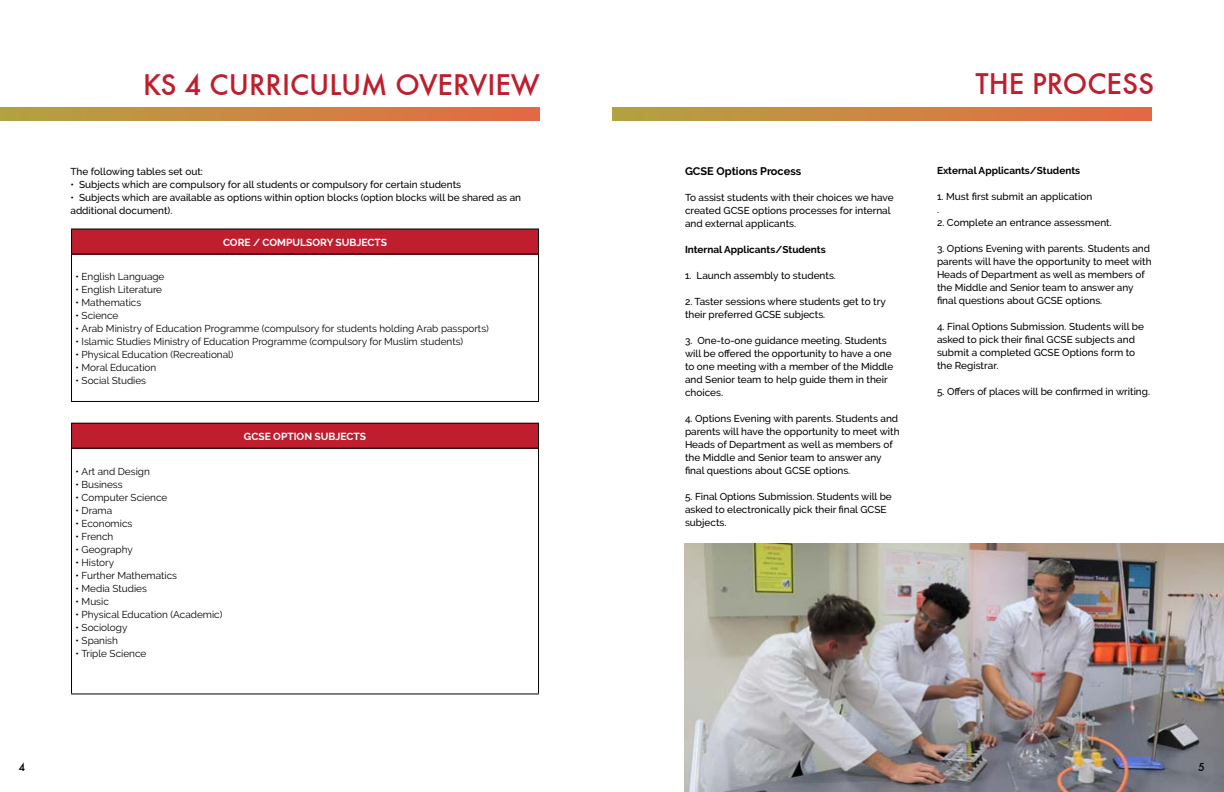
<style>
.page{position:relative;width:1224px;height:792px;background:#fff}
.page>*{position:absolute;margin:0;border:0;box-sizing:border-box;transform-origin:0 0}
.t1{font:31px "Futura T Medium";color:#be1e2d}
.t2{font:12px "Futura T Medium";color:#000}
.t3{font:700 11px "Raleway";color:#000}
.t4{font:700 10.2px "Raleway";color:#fff}
.t5{font:500 10px/13px "Raleway";color:#000}
.t6{font:10px "Raleway";color:#000}
.t7{font:700 10px "Raleway";color:#000}
.s1{font-weight:500}
</style>
<div class="page">
<img style="left:684px;top:543px;width:540px;height:249px">
<svg style="left:612px;top:108px;width:540px;height:12px;background:#cc8542"></svg>
<svg style="left:0;top:108px;width:540px;height:12px;background:#cc8542"></svg>
<div style="left:72px;top:229px;width:467px;height:25px;background:#be1e2d"></div>
<hr style="left:71px;top:229px;width:468px;height:1px;background:#000">
<svg style="left:71px;top:230px;width:1px;height:24px"></svg>
<svg style="left:538px;top:230px;width:1px;height:24px"></svg>
<hr style="left:71px;top:254px;width:468px;height:1px;background:#000">
<hr style="left:71px;top:255px;width:1px;height:146px;background:#000">
<hr style="left:538px;top:255px;width:1px;height:146px;background:#000">
<hr style="left:71px;top:401px;width:468px;height:1px;background:#000">
<div style="left:72px;top:423px;width:467px;height:25px;background:#be1e2d"></div>
<hr style="left:71px;top:423px;width:468px;height:1px;background:#000">
<svg style="left:71px;top:424px;width:1px;height:24px"></svg>
<svg style="left:538px;top:424px;width:1px;height:24px"></svg>
<hr style="left:71px;top:448px;width:468px;height:1px;background:#000">
<hr style="left:71px;top:449px;width:1px;height:244px;background:#000">
<hr style="left:538px;top:449px;width:1px;height:244px;background:#000">
<hr style="left:71px;top:693px;width:468px;height:1px;background:#000">
<p class="t2" style="left:18px;top:760px;width:8px">4</p>
<h1 class="t1" style="left:143px;top:66px;width:398px">KS 4 CURRICULUM OVERVIEW</h1>
<p class="t5" style="left:70px;top:165px;width:134px">The following tables set out:</p>
<p class="t5" style="left:70px;top:178px;width:392px">• Subjects which are compulsory for all students or compulsory for certain students</p>
<p class="t5" style="left:70px;top:191px;width:452px">• Subjects which are available as options within option blocks (option blocks will be shared as an additional document).</p>
<p class="t4" style="left:223px;top:237px;width:166px">CORE / COMPULSORY SUBJECTS</p>
<p class="t6" style="left:76px;top:271px;width:91px"><span class="s1">•</span> English Language</p>
<p class="t6" style="left:76px;top:284px;width:88px"><span class="s1">•</span> English Literature</p>
<p class="t6" style="left:76px;top:297px;width:67px"><span class="s1">•</span> Mathematics</p>
<p class="t6" style="left:76px;top:310px;width:44px"><span class="s1">•</span> Science</p>
<p class="t6" style="left:76px;top:323px;width:415px"><span class="s1">•</span> Arab Ministry of Education Programme (compulsory for students holding Arab passports)</p>
<p class="t6" style="left:76px;top:336px;width:389px"><span class="s1">•</span> Islamic Studies Ministry of Education Programme (compulsory for Muslim students)</p>
<p class="t6" style="left:76px;top:349px;width:160px"><span class="s1">•</span> Physical Education (Recreational)</p>
<p class="t6" style="left:76px;top:362px;width:82px"><span class="s1">•</span> Moral Education</p>
<p class="t6" style="left:76px;top:375px;width:72px"><span class="s1">•</span> Social Studies</p>
<p class="t6" style="left:76px;top:465px;width:76px"><span class="s1">•</span> Art and Design</p>
<p class="t6" style="left:76px;top:478px;width:49px"><span class="s1">•</span> Business</p>
<p class="t6" style="left:76px;top:491px;width:93px"><span class="s1">•</span> Computer Science</p>
<p class="t6" style="left:76px;top:504px;width:38px"><span class="s1">•</span> Drama</p>
<p class="t6" style="left:76px;top:517px;width:58px"><span class="s1">•</span> Economics</p>
<p class="t6" style="left:76px;top:530px;width:39px"><span class="s1">•</span> French</p>
<p class="t6" style="left:76px;top:543px;width:59px"><span class="s1">•</span> Geography</p>
<p class="t6" style="left:76px;top:556px;width:40px"><span class="s1">•</span> History</p>
<p class="t6" style="left:76px;top:569px;width:103px"><span class="s1">•</span> Further Mathematics</p>
<p class="t6" style="left:76px;top:582px;width:73px"><span class="s1">•</span> Media Studies</p>
<p class="t6" style="left:76px;top:595px;width:35px"><span class="s1">•</span> Music</p>
<p class="t6" style="left:76px;top:608px;width:148px"><span class="s1">•</span> Physical Education (Academic)</p>
<p class="t6" style="left:76px;top:621px;width:53px"><span class="s1">•</span> Sociology</p>
<p class="t6" style="left:76px;top:634px;width:44px"><span class="s1">•</span> Spanish</p>
<p class="t6" style="left:76px;top:647px;width:72px"><span class="s1">•</span> Triple Science</p>
<p class="t4" style="left:244px;top:431px;width:124px">GCSE OPTION SUBJECTS</p>
<p class="t3" style="left:685px;top:165px;width:118px">GCSE Options Process</p>
<p class="t5" style="left:685px;top:191px;width:210px">To assist students with their choices we have created GCSE options processes for internal and external applicants.</p>
<p class="t7" style="left:685px;top:244px;width:142px">Internal Applicants/Students</p>
<p class="t5" style="left:685px;top:269px;width:152px">1. Launch assembly to students.</p>
<p class="t5" style="left:685px;top:295px;width:202px">2. Taster sessions where students get to try their preferred GCSE subjects.</p>
<p class="t5" style="left:685px;top:334px;width:210px">3. One-to-one guidance meeting. Students will be offered the opportunity to have a one to one meeting with a member of the Middle and Senior team to help guide them in their choices.</p>
<p class="t5" style="left:685px;top:412px;width:216px">4. Options Evening with parents. Students and parents will have the opportunity to meet with Heads of Department as well as members of the Middle and Senior team to answer any final questions about GCSE options.</p>
<p class="t5" style="left:685px;top:490px;width:208px">5. Final Options Submission. Students will be asked to electronically pick their final GCSE subjects.</p>
<h1 class="t1" style="left:975px;top:66px;width:180px">THE PROCESS</h1>
<p class="t7" style="left:937px;top:165px;width:145px">External Applicants/Students</p>
<p class="t5" style="left:937px;top:190px;width:157px">1. Must first submit an application .</p>
<p class="t5" style="left:937px;top:216px;width:176px">2. Complete an entrance assessment.</p>
<p class="t5" style="left:937px;top:242px;width:216px">3. Options Evening with parents. Students and parents will have the opportunity to meet with Heads of Department as well as members of the Middle and Senior team to answer any final questions about GCSE options.</p>
<p class="t5" style="left:937px;top:320px;width:208px">4. Final Options Submission. Students will be asked to pick their final GCSE subjects and submit a completed GCSE Options form to the Registrar.</p>
<p class="t5" style="left:937px;top:385px;width:215px">5. Offers of places will be confirmed in writing.</p>
<p class="t2" style="left:1198px;top:760px;width:8px">5</p>
</div>
